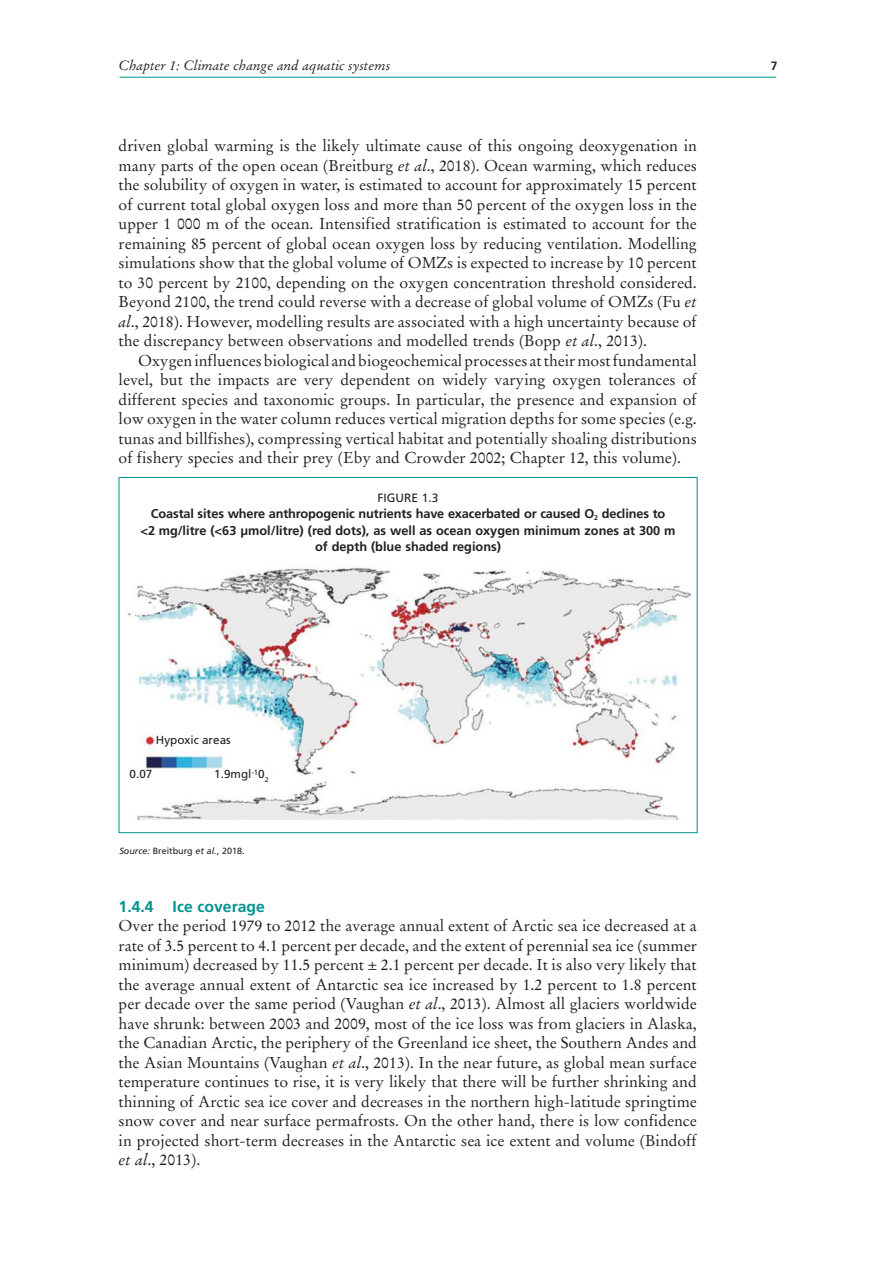
<style>
.page{position:relative;width:893px;height:1263px;background:#fff}
.page>*{position:absolute;margin:0;border:0;box-sizing:border-box;transform-origin:0 0}
.t1{font:15.75px/19.5px "Stempel Garamond LT Std";color:#231f20;text-align:justify}
.t2{font:700 15.75px "Frutiger LT Std";color:#009390}
.t3{font:italic 13.5px "Stempel Garamond LT Std";color:#231f20}
.t4{font:700 12.75px/16.5px "Frutiger LT Std";letter-spacing:-.01em;color:#231f20;text-align:center}
.t5{font:12px "Frutiger LT Std";color:#231f20}
.t6{font:700 12px "Frutiger LT Std";color:#231f20}
.t7{font:11.7px "Frutiger LT Std";color:#231f20}
.t8{font:9px "Frutiger LT Std";color:#231f20}
.s1{font-style:italic}
</style>
<div class="page">
<hr style="left:120px;top:77px;width:656px;height:1px;background:#009390">
<img style="left:127px;top:566px;width:564px;height:254px">
<p class="t3" style="left:119px;top:59px;width:273px">Chapter 1: Climate change and aquatic systems</p>
<p class="t6" style="left:771px;top:61px;width:8px">7</p>
<p class="t1" style="left:119px;top:138px;width:580px">driven global warming is the likely ultimate cause of this ongoing deoxygenation in many parts of the open ocean (Breitburg <span class="s1">et al</span>., 2018). Ocean warming, which reduces the solubility of oxygen in water, is estimated to account for approximately 15 percent of current total global oxygen loss and more than 50 percent of the oxygen loss in the upper 1 000 m of the ocean. Intensified stratification is estimated to account for the remaining 85 percent of global ocean oxygen loss by reducing ventilation. Modelling simulations show that the global volume of OMZs is expected to increase by 10 percent to 30 percent by 2100, depending on the oxygen concentration threshold considered.<br>Beyond 2100, the trend could reverse with a decrease of global volume of OMZs (Fu <span class="s1">et al</span>., 2018). However, modelling results are associated with a high uncertainty because of the discrepancy between observations and modelled trends (Bopp <span class="s1">et al</span>., 2013).</p>
<p class="t1" style="left:119px;top:352px;width:580px;text-indent:19px">Oxygen influences biological and biogeochemical processes at their most fundamental level, but the impacts are very dependent on widely varying oxygen tolerances of different species and taxonomic groups. In particular, the presence and expansion of low oxygen in the water column reduces vertical migration depths for some species (e.g. tunas and billfishes), compressing vertical habitat and potentially shoaling distributions of fishery species and their prey (Eby and Crowder 2002; Chapter 12, this volume).</p>
<p class="t5" style="left:378px;top:493px;width:62px">FIGURE 1.3</p>
<p class="t4" style="left:141px;top:506px;width:536px">Coastal sites where anthropogenic nutrients have exacerbated or caused O<sub>2</sub> declines to<br>&lt;2 mg/litre (&lt;63 μmol/litre) (red dots), as well as ocean oxygen minimum zones at 300 m of depth (blue shaded regions)</p>
<p class="t7" style="left:156px;top:735px;width:76px">Hypoxic areas</p>
<p class="t7" style="left:130px;top:769px;width:24px">0.07</p>
<p class="t7" style="left:214px;top:769px;width:56px">1.9mgl<sup>-1</sup>0<sub>2</sub></p>
<p class="t8" style="left:119px;top:847px;width:127px"><span class="s1">Source:</span> Breitburg <span class="s1">et al.</span>, 2018.</p>
<p class="t2" style="left:119px;top:899px;width:148px">1.4.4 Ice coverage</p>
<p class="t1" style="left:119px;top:917px;width:580px">Over the period 1979 to 2012 the average annual extent of Arctic sea ice decreased at a rate of 3.5 percent to 4.1 percent per decade, and the extent of perennial sea ice (summer minimum) decreased by 11.5 percent ± 2.1 percent per decade. It is also very likely that the average annual extent of Antarctic sea ice increased by 1.2 percent to 1.8 percent per decade over the same period (Vaughan <span class="s1">et al</span>., 2013). Almost all glaciers worldwide have shrunk: between 2003 and 2009, most of the ice loss was from glaciers in Alaska, the Canadian Arctic, the periphery of the Greenland ice sheet, the Southern Andes and the Asian Mountains (Vaughan <span class="s1">et al</span>., 2013). In the near future, as global mean surface temperature continues to rise, it is very likely that there will be further shrinking and thinning of Arctic sea ice cover and decreases in the northern high-latitude springtime snow cover and near surface permafrosts. On the other hand, there is low confidence in projected short-term decreases in the Antarctic sea ice extent and volume (Bindoff <span class="s1">et al</span>., 2013).</p>
</div>
